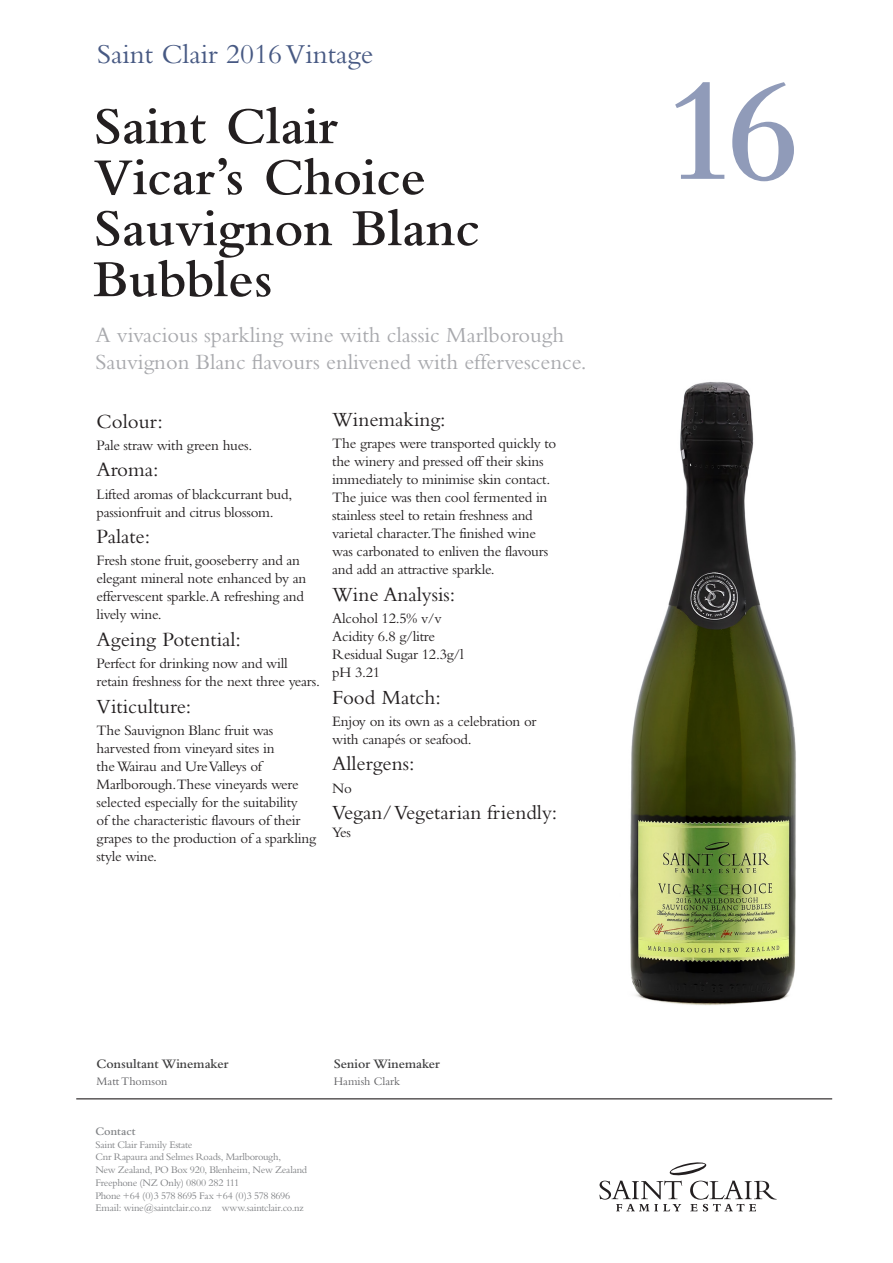
<style>
.page{position:relative;width:893px;height:1263px;background:#fff}
.page>*{position:absolute;margin:0;border:0;box-sizing:border-box;transform-origin:0 0}
.t1{font:600 151.5px "Bembo";color:#909bb9}
.Main_head{font:600 54px/51px "Bembo";color:#231f20}
.t2{font:28.5px "Bembo";color:#475983}
.t3{font:22.5px/27px "Bembo";color:#a8a9ad}
.sub_heads{font:21px "Bembo";color:#231f20}
.t4{font:15px/18px "Bembo";letter-spacing:-.015em;color:#231f20}
.t5{font:600 13.5px "Bembo";color:#3e3e3f}
.t6{font:12px "Bembo";color:#636366}
.Body_copy{font:600 12px "Bembo";color:#808285}
.Body_copy-2{font:10.5px/12.8px "Bembo";letter-spacing:-.025em;color:#808285}
</style>
<div class="page">
<img style="left:630px;top:382px;width:166px;height:624px">
<hr style="left:76px;top:1098px;width:756px;height:1px;background:#231f20">
<svg style="left:599px;top:1162px;width:178px;height:49px"></svg>
<p class="t2" style="left:97px;top:38px;width:277px">Saint Clair 2016 Vintage</p>
<p class="Main_head" style="left:94px;top:101px;width:334px">Saint Clair<br>Vicar’s Choice</p>
<p class="Main_head" style="left:94px;top:203px;width:387px">Sauvignon Blanc<br>Bubbles</p>
<p class="t3" style="left:95px;top:321px;width:493px">A vivacious sparkling wine with classic Marlborough<br>Sauvignon Blanc flavours enlivened with effervescence.</p>
<p class="sub_heads" style="left:97px;top:409px;width:68px">Colour:</p>
<p class="t4" style="left:97px;top:436px;width:157px">Pale straw with green hues.</p>
<p class="sub_heads" style="left:97px;top:457px;width:63px">Aroma:</p>
<p class="t4" style="left:97px;top:485px;width:197px">Lifted aromas of blackcurrant bud, passionfruit and citrus blossom.</p>
<p class="sub_heads" style="left:97px;top:524px;width:55px">Palate:</p>
<p class="t4" style="left:97px;top:551px;width:211px">Fresh stone fruit, gooseberry and an elegant mineral note enhanced by an effervescent sparkle. A refreshing and lively wine.</p>
<p class="sub_heads" style="left:97px;top:627px;width:146px">Ageing Potential:</p>
<p class="t4" style="left:97px;top:654px;width:225px">Perfect for drinking now and will retain freshness for the next three years.</p>
<p class="sub_heads" style="left:97px;top:694px;width:96px">Viticulture:</p>
<p class="t4" style="left:97px;top:721px;width:221px">The Sauvignon Blanc fruit was harvested from vineyard sites in<br>the Wairau and Ure Valleys of<br>Marlborough.These vineyards were selected especially for the suitability<br>of the characteristic flavours of their grapes to the production of a sparkling style wine.</p>
<p class="sub_heads" style="left:332px;top:407px;width:115px">Winemaking:</p>
<p class="t4" style="left:332px;top:434px;width:226px">The grapes were transported quickly to the winery and pressed off their skins immediately to minimise skin contact.<br>The juice was then cool fermented in stainless steel to retain freshness and varietal character.The finished wine was carbonated to enliven the flavours and add an attractive sparkle.</p>
<p class="sub_heads" style="left:332px;top:582px;width:124px">Wine Analysis:</p>
<p class="t4" style="left:332px;top:609px;width:111px">Alcohol 12.5% v/v</p>
<p class="t4" style="left:332px;top:627px;width:104px">Acidity 6.8 g/litre</p>
<p class="t4" style="left:332px;top:645px;width:133px">Residual Sugar 12.3g/l</p>
<p class="t4" style="left:332px;top:663px;width:49px">pH 3.21</p>
<p class="sub_heads" style="left:332px;top:685px;width:110px">Food Match:</p>
<p class="t4" style="left:332px;top:712px;width:206px">Enjoy on its own as a celebration or with canapés or seafood.</p>
<p class="sub_heads" style="left:332px;top:751px;width:84px">Allergens:</p>
<p class="t4" style="left:332px;top:779px;width:21px">No</p>
<p class="sub_heads" style="left:332px;top:800px;width:226px">Vegan/ Vegetarian friendly:</p>
<p class="t4" style="left:332px;top:823px;width:20px">Yes</p>
<p class="t5" style="left:97px;top:1056px;width:133px">Consultant Winemaker</p>
<p class="t6" style="left:97px;top:1074px;width:72px">Matt Thomson</p>
<p class="Body_copy" style="left:95px;top:1124px;width:42px">Contact</p>
<p class="Body_copy-2" style="left:95px;top:1138px;width:99px">Saint Clair Family Estate</p>
<p class="Body_copy-2" style="left:95px;top:1150px;width:213px">Cnr Rapaura and Selmes Roads, Marlborough,<br>New Zealand, PO Box 920, Blenheim, New Zealand</p>
<p class="Body_copy-2" style="left:95px;top:1176px;width:196px">Freephone (NZ Only) 0800 282 111<br>Phone +64 (0)3 578 8695 Fax +64 (0)3 578 8696</p>
<p class="Body_copy-2" style="left:95px;top:1201px;width:210px">Email: wine@saintclair.co.nz www.saintclair.co.nz</p>
<p class="t5" style="left:334px;top:1056px;width:108px">Senior Winemaker</p>
<p class="t6" style="left:334px;top:1074px;width:68px">Hamish Clark</p>
<p class="t1" style="left:664px;top:47px;width:139px">16</p>
</div>
